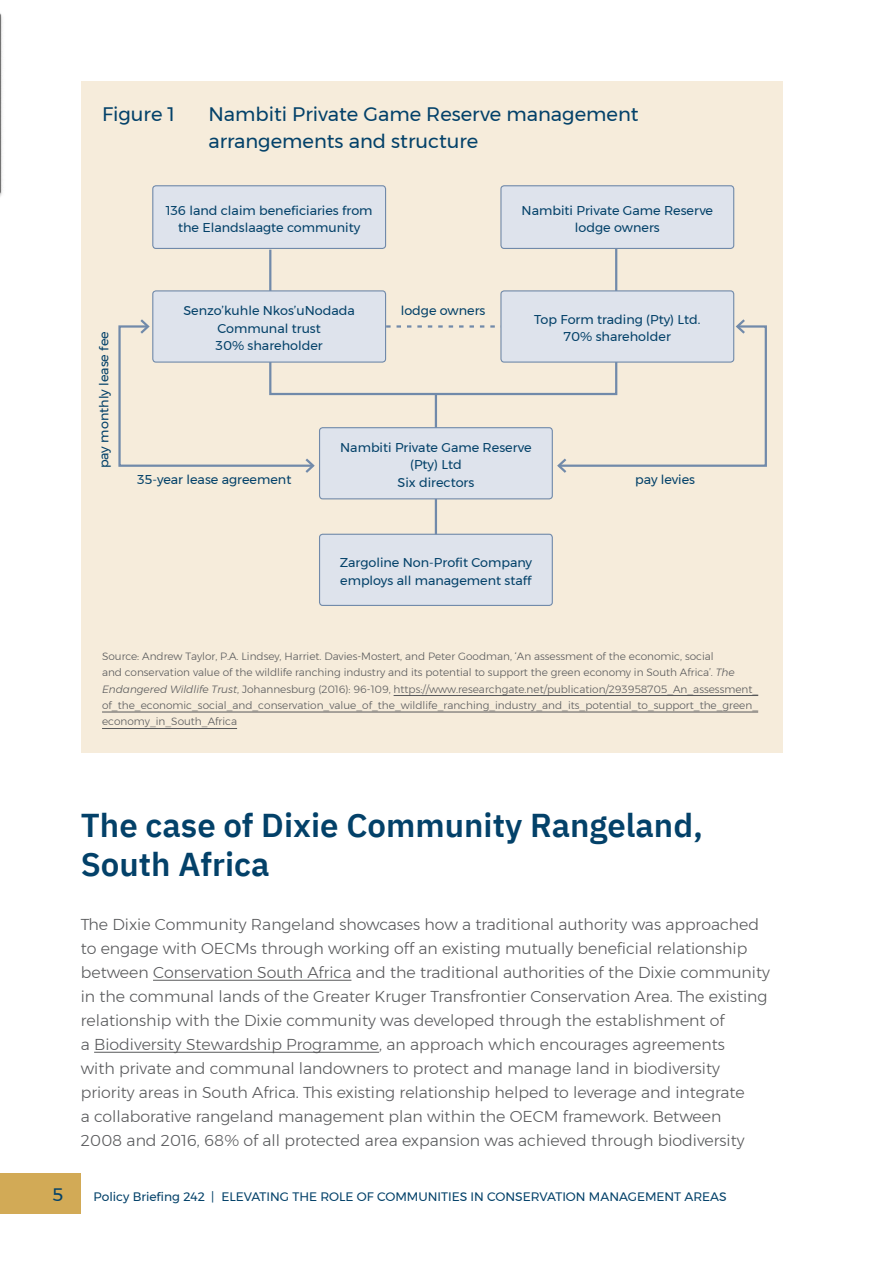
<style>
.page{position:relative;width:893px;height:1263px;background:#fff}
.page>*{position:absolute;margin:0;border:0;box-sizing:border-box;transform-origin:0 0}
.t1{font:600 33px/39px "IBM Plex Sans";color:#034169}
.t2{font:19.5px/27px "Montserrat";color:#034169}
.t3{font:18px "Montserrat";color:#034169}
.t4{font:300 15.75px/24px "Montserrat";color:#58595b}
.t5{font:12.75px/17.2px "Montserrat";color:#034169;text-align:center}
.t6{font:12.3px "Montserrat";color:#034169}
.t7{font:300 10.5px/16.5px "Montserrat";color:#58595b}
.s1{font-style:italic}
</style>
<div class="page">
<div style="left:0;top:1172px;width:81px;height:41px;background:#d2aa56"></div>
<hr style="left:153px;top:980px;width:198px;height:1px;background:#58595b">
<hr style="left:94px;top:1052px;width:285px;height:1px;background:#58595b">
<img style="left:0;top:13px;width:3px;height:184px">
<div style="left:81px;top:81px;width:701px;height:672px;background:#f6ecdb"></div>
<hr style="left:394px;top:695px;width:364px;height:1px;background:#58595b">
<hr style="left:102px;top:712px;width:656px;height:1px;background:#58595b">
<hr style="left:102px;top:728px;width:135px;height:1px;background:#58595b">
<hr style="left:435px;top:394px;width:2px;height:210px;background:#718aaa">
<div style="left:320px;top:428px;width:232px;height:71px;background:#dee3ec;border-radius:3px"></div>
<div style="left:319px;top:427px;width:234px;height:72px;border:1px solid #718aaa;border-radius:3px"></div>
<div style="left:320px;top:534px;width:232px;height:71px;background:#dee3ec;border-radius:3px"></div>
<div style="left:319px;top:534px;width:234px;height:72px;border:1px solid #718aaa;border-radius:3px"></div>
<svg style="left:269px;top:231px;width:349px;height:165px"></svg>
<svg style="left:386px;top:325px;width:114px;height:3px"></svg>
<svg style="left:118px;top:319px;width:198px;height:154px"></svg>
<svg style="left:555px;top:317px;width:212px;height:156px"></svg>
<div style="left:153px;top:291px;width:233px;height:71px;background:#dee3ec;border-radius:3px"></div>
<div style="left:152px;top:290px;width:234px;height:73px;border:1px solid #718aaa;border-radius:3px"></div>
<div style="left:153px;top:186px;width:233px;height:62px;background:#dee3ec;border-radius:3px"></div>
<div style="left:152px;top:185px;width:234px;height:64px;border:1px solid #718aaa;border-radius:3px"></div>
<div style="left:501px;top:291px;width:233px;height:71px;background:#dee3ec;border-radius:3px"></div>
<div style="left:500px;top:290px;width:234px;height:73px;border:1px solid #718aaa;border-radius:3px"></div>
<div style="left:501px;top:186px;width:233px;height:62px;background:#dee3ec;border-radius:3px"></div>
<div style="left:500px;top:185px;width:234px;height:64px;border:1px solid #718aaa;border-radius:3px"></div>
<p class="t2" style="left:102px;top:100px;width:74px">Figure 1</p>
<p class="t2" style="left:208px;top:100px;width:432px">Nambiti Private Game Reserve management arrangements and structure</p>
<p class="t5" style="left:166px;top:201px;width:208px">136 land claim beneficiaries from the Elandslaagte community</p>
<p class="t5" style="left:522px;top:201px;width:193px">Nambiti Private Game Reserve lodge owners</p>
<p class="t5" style="left:95px;top:468px;width:138px;rotate:-90deg">pay monthly lease fee</p>
<p class="t5" style="left:183px;top:302px;width:173px">Senzo’kuhle Nkos’uNodada<br>Communal trust<br>30% shareholder</p>
<p class="t5" style="left:401px;top:302px;width:86px">lodge owners</p>
<p class="t5" style="left:534px;top:311px;width:168px">Top Form trading (Pty) Ltd.<br>70% shareholder</p>
<p class="t5" style="left:340px;top:439px;width:193px">Nambiti Private Game Reserve (Pty) Ltd<br>Six directors</p>
<p class="t5" style="left:137px;top:471px;width:156px">35-year lease agreement</p>
<p class="t5" style="left:635px;top:471px;width:61px">pay levies</p>
<p class="t5" style="left:340px;top:554px;width:194px;text-align:left">Zargoline Non-Profit Company employs all management staff</p>
<p class="t7" style="left:102px;top:647px;width:658px">Source: Andrew Taylor, P.A. Lindsey, Harriet. Davies-Mostert, and Peter Goodman, ‘An assessment of the economic, social<br>and conservation value of the wildlife ranching industry and its potential to support the green economy in South Africa’. <span class="s1">The Endangered Wildlife Trust</span>, Johannesburg (2016): 96-109, https://www.researchgate.net/publication/293958705_An_assessment_ of_the_economic_social_and_conservation_value_of_the_wildlife_ranching_industry_and_its_potential_to_support_the_green_ economy_in_South_Africa</p>
<h1 class="t1" style="left:81px;top:803px;width:624px">The case of Dixie Community Rangeland,<br>South Africa</h1>
<p class="t4" style="left:81px;top:912px;width:690px">The Dixie Community Rangeland showcases how a traditional authority was approached to engage with OECMs through working off an existing mutually beneficial relationship between Conservation South Africa and the traditional authorities of the Dixie community in the communal lands of the Greater Kruger Transfrontier Conservation Area. The existing relationship with the Dixie community was developed through the establishment of<br>a Biodiversity Stewardship Programme, an approach which encourages agreements<br>with private and communal landowners to protect and manage land in biodiversity priority areas in South Africa. This existing relationship helped to leverage and integrate<br>a collaborative rangeland management plan within the OECM framework. Between<br>2008 and 2016, 68% of all protected area expansion was achieved through biodiversity</p>
<p class="t3" style="left:52px;top:1181px;width:13px">5</p>
<p class="t6" style="left:94px;top:1187px;width:635px">Policy Briefing 242 | ELEVATING THE ROLE OF COMMUNITIES IN CONSERVATION MANAGEMENT AREAS</p>
</div>
